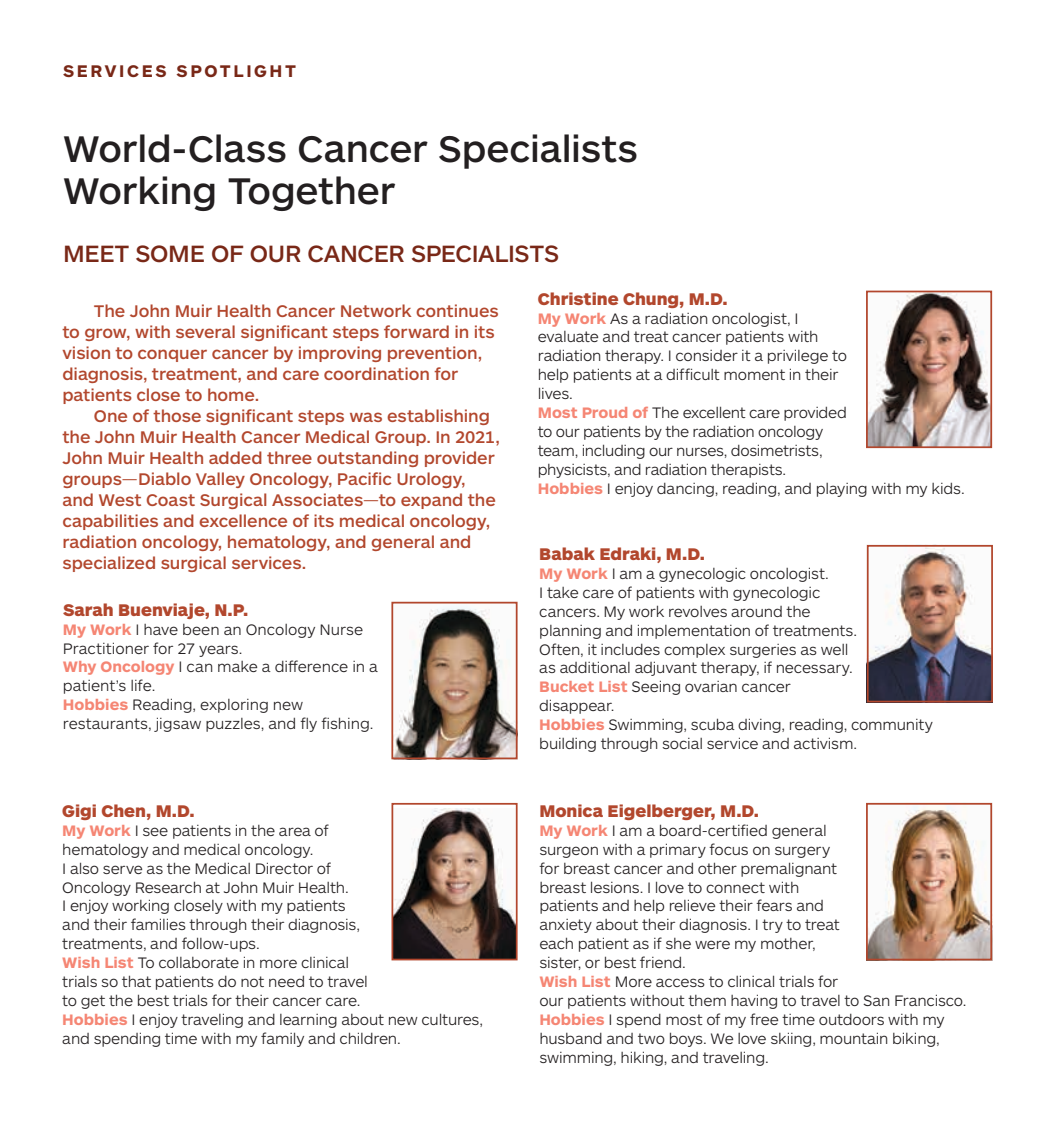
<style>
.page{position:relative;width:1056px;height:1134px;background:#fff}
.page>*{position:absolute;margin:0;border:0;box-sizing:border-box;transform-origin:0 0}
.t1{font:500 38.5px/42px "ARS Maquette Pro";letter-spacing:-.005em;color:#231f20}
.t2{font:500 24.5px "ARS Maquette Pro";letter-spacing:-.015em;color:#792817}
.t3{font:500 17.5px/21px "ARS Maquette Pro";letter-spacing:-.005em;color:#b2472d}
.t4{font:900 17.5px "ARS Maquette Pro";color:#b2472d}
.t5{font:700 17.5px "ARS Maquette Pro";letter-spacing:.15em;color:#792817}
.t6{font:300 15.75px/18.9px "ARS Maquette Pro";letter-spacing:-.01em;color:#231f20}
.s1{font-weight:300}
.s2{font-weight:700;color:#f58674}
</style>
<div class="page">
<img style="left:394px;top:606px;width:120px;height:150px">
<div style="left:391px;top:602px;width:126px;height:157px;border:2px solid #b2472d"></div>
<img style="left:394px;top:809px;width:120px;height:148px">
<div style="left:391px;top:803px;width:126px;height:157px;border:2px solid #b2472d"></div>
<img style="left:868px;top:294px;width:120px;height:151px">
<div style="left:865px;top:291px;width:126px;height:157px;border:2px solid #b2472d"></div>
<img style="left:869px;top:548px;width:120px;height:151px">
<div style="left:866px;top:545px;width:126px;height:157px;border:2px solid #b2472d"></div>
<img style="left:868px;top:806px;width:120px;height:151px">
<div style="left:865px;top:803px;width:126px;height:157px;border:2px solid #b2472d"></div>
<p class="t5" style="left:63px;top:60px;width:235px">SERVICES SPOTLIGHT</p>
<h1 class="t1" style="left:63px;top:125px;width:576px">World-Class Cancer Specialists<br>Working Together</h1>
<h2 class="t2" style="left:63px;top:237px;width:497px">MEET SOME OF OUR CANCER SPECIALISTS</h2>
<p class="t3" style="left:62px;top:299px;width:438px;text-indent:32px">The John Muir Health Cancer Network continues to grow, with several significant steps forward in its vision to conquer cancer by improving prevention, diagnosis, treatment, and care coordination for patients close to home.</p>
<p class="t3" style="left:62px;top:404px;width:439px;text-indent:32px">One of those significant steps was establishing the John Muir Health Cancer Medical Group. In 2021, John Muir Health added three outstanding provider groups<span class="s1">—</span>Diablo Valley Oncology, Pacific Urology, and West Coast Surgical Associates<span class="s1">—</span>to expand the capabilities and excellence of its medical oncology, radiation oncology, hematology, and general and specialized surgical services.</p>
<p class="t4" style="left:63px;top:598px;width:187px">Sarah Buenviaje, N.P.</p>
<p class="t6" style="left:63px;top:619px;width:316px"><span class="s2">My Work</span> I have been an Oncology Nurse<br>Practitioner for 27 years.<br><span class="s2">Why Oncology</span> I can make a difference in a patient’s life.<br><span class="s2">Hobbies</span> Reading, exploring new restaurants, jigsaw puzzles, and fly fishing.</p>
<p class="t4" style="left:62px;top:799px;width:134px">Gigi Chen, M.D.</p>
<p class="t6" style="left:62px;top:820px;width:422px"><span class="s2">My Work</span> I see patients in the area of<br>hematology and medical oncology.<br>I also serve as the Medical Director of<br>Oncology Research at John Muir Health.<br>I enjoy working closely with my patients<br>and their families through their diagnosis,<br>treatments, and follow-ups.<br><span class="s2">Wish List</span> To collaborate in more clinical<br>trials so that patients do not need to travel<br>to get the best trials for their cancer care.<br><span class="s2">Hobbies</span> I enjoy traveling and learning about new cultures, and spending time with my family and children.</p>
<p class="t4" style="left:537px;top:287px;width:191px">Christine Chung, M.D.</p>
<p class="t6" style="left:537px;top:308px;width:428px"><span class="s2">My Work</span> As a radiation oncologist, I<br>evaluate and treat cancer patients with<br>radiation therapy. I consider it a privilege to<br>help patients at a difficult moment in their<br>lives.<br><span class="s2">Most Proud of</span> The excellent care provided<br>to our patients by the radiation oncology<br>team, including our nurses, dosimetrists,<br>physicists, and radiation therapists.<br><span class="s2">Hobbies</span> I enjoy dancing, reading, and playing with my kids.</p>
<p class="t4" style="left:539px;top:543px;width:167px">Babak Edraki, M.D.</p>
<p class="t6" style="left:539px;top:563px;width:395px"><span class="s2">My Work</span> I am a gynecologic oncologist.<br>I take care of patients with gynecologic<br>cancers. My work revolves around the<br>planning and implementation of treatments.<br>Often, it includes complex surgeries as well<br>as additional adjuvant therapy, if necessary.<br><span class="s2">Bucket List</span> Seeing ovarian cancer<br>disappear.<br><span class="s2">Hobbies</span> Swimming, scuba diving, reading, community building through social service and activism.</p>
<p class="t4" style="left:539px;top:799px;width:221px">Monica Eigelberger, M.D.</p>
<p class="t6" style="left:539px;top:820px;width:429px"><span class="s2">My Work</span> I am a board-certified general<br>surgeon with a primary focus on surgery<br>for breast cancer and other premalignant<br>breast lesions. I love to connect with<br>patients and help relieve their fears and<br>anxiety about their diagnosis. I try to treat<br>each patient as if she were my mother,<br>sister, or best friend.<br><span class="s2">Wish List</span> More access to clinical trials for<br>our patients without them having to travel to San Francisco.<br><span class="s2">Hobbies</span> I spend most of my free time outdoors with my husband and two boys. We love skiing, mountain biking, swimming, hiking, and traveling.</p>
</div>
